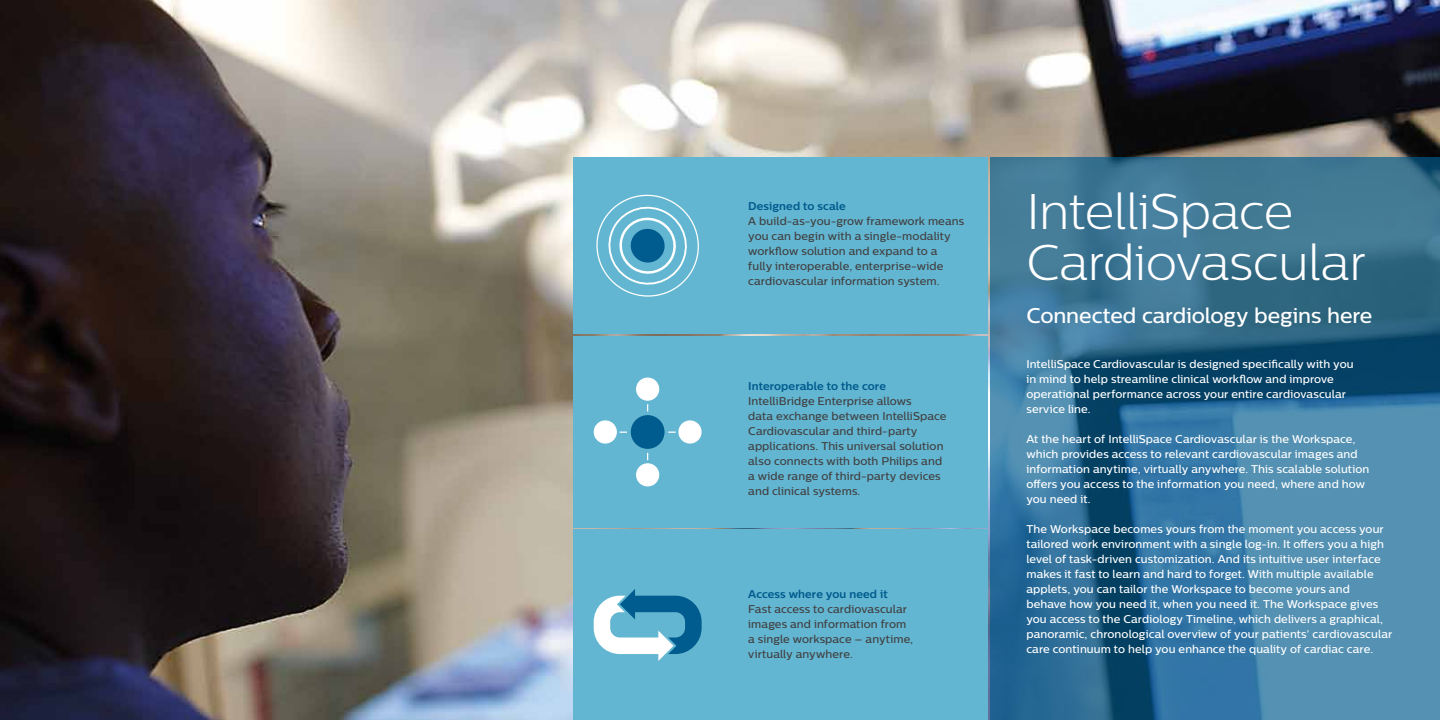
<style>
.page{position:relative;width:1440px;height:720px;background:#fff}
.page>*{position:absolute;margin:0;border:0;box-sizing:border-box;transform-origin:0 0}
.t1{font:300 50px/51.2px "Centrale Sans";letter-spacing:-.01em;color:#fff}
.t2{font:500 21.25px "Centrale Sans";letter-spacing:-.005em;color:#fff}
.t3{font:500 11.25px/15px "Centrale Sans";letter-spacing:.005em;color:#fff}
.t4{font:500 11.25px/15px "Centrale Sans";letter-spacing:.005em;color:#414042}
.t5{font:700 11.25px "Centrale Sans";letter-spacing:.005em;color:#005b8e}
</style>
<div class="page">
<img style="left:0;top:0;width:1440px;height:720px">
<div style="left:574px;top:158px;width:414px;height:176px;background:#63b6d1"></div>
<div style="left:574px;top:336px;width:414px;height:191px;background:#63b6d1"></div>
<div style="left:574px;top:530px;width:414px;height:190px;background:#63b6d1"></div>
<svg style="left:991px;top:158px;width:449px;height:562px;background:#377498"></svg>
<svg style="left:596px;top:194px;width:103px;height:103px"></svg>
<svg style="left:594px;top:589px;width:108px;height:72px"></svg>
<svg style="left:611px;top:393px;width:76px;height:78px"></svg>
<div style="left:631px;top:415px;width:34px;height:34px;background:#005b8e;border-radius:50%"></div>
<div style="left:594px;top:421px;width:22px;height:22px;background:#fff;border-radius:50%"></div>
<div style="left:594px;top:420px;width:23px;height:24px;border:1px solid #fff;border-radius:50%"></div>
<div style="left:679px;top:421px;width:22px;height:22px;background:#fff;border-radius:50%"></div>
<div style="left:678px;top:420px;width:24px;height:24px;border:1px solid #fff;border-radius:50%"></div>
<div style="left:637px;top:378px;width:22px;height:22px;background:#fff;border-radius:50%"></div>
<div style="left:636px;top:378px;width:23px;height:23px;border:1px solid #fff;border-radius:50%"></div>
<div style="left:637px;top:464px;width:22px;height:22px;background:#fff;border-radius:50%"></div>
<div style="left:636px;top:463px;width:23px;height:23px;border:1px solid #fff;border-radius:50%"></div>
<p class="t5" style="left:748px;top:199px;width:99px">Designed to scale</p>
<p class="t4" style="left:748px;top:213px;width:217px">A build-as-you-grow framework means you can begin with a single-modality workflow solution and expand to a fully interoperable, enterprise-wide cardiovascular information system.</p>
<p class="t5" style="left:748px;top:379px;width:139px">Interoperable to the core</p>
<p class="t4" style="left:748px;top:393px;width:200px">IntelliBridge Enterprise allows<br>data exchange between IntelliSpace Cardiovascular and third-party applications. This universal solution also connects with both Philips and a wide range of third-party devices and clinical systems.</p>
<p class="t5" style="left:748px;top:587px;width:141px">Access where you need it</p>
<p class="t4" style="left:748px;top:601px;width:166px">Fast access to cardiovascular images and information from a single workspace – anytime, virtually anywhere.</p>
<h1 class="t1" style="left:1026px;top:185px;width:341px">IntelliSpace<br>Cardiovascular</h1>
<h2 class="t2" style="left:1026px;top:303px;width:348px">Connected cardiology begins here</h2>
<p class="t3" style="left:1026px;top:357px;width:329px">IntelliSpace Cardiovascular is designed specifically with you in mind to help streamline clinical workflow and improve operational performance across your entire cardiovascular service line.</p>
<p class="t3" style="left:1026px;top:432px;width:345px">At the heart of IntelliSpace Cardiovascular is the Workspace, which provides access to relevant cardiovascular images and information anytime, virtually anywhere. This scalable solution offers you access to the information you need, where and how you need it.</p>
<p class="t3" style="left:1026px;top:522px;width:367px">The Workspace becomes yours from the moment you access your tailored work environment with a single log-in. It offers you a high level of task-driven customization. And its intuitive user interface makes it fast to learn and hard to forget. With multiple available applets, you can tailor the Workspace to become yours and behave how you need it, when you need it. The Workspace gives you access to the Cardiology Timeline, which delivers a graphical, panoramic, chronological overview of your patients’ cardiovascular care continuum to help you enhance the quality of cardiac care.</p>
</div>
